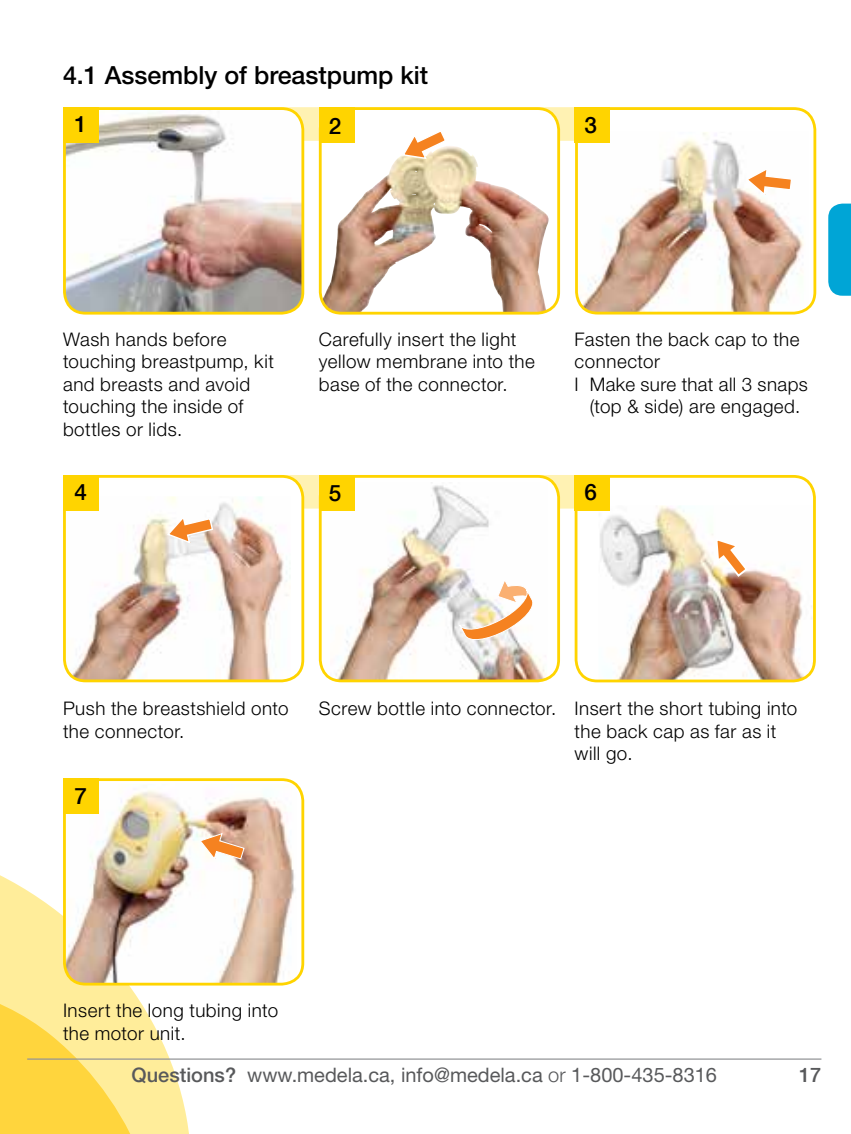
<style>
.page{position:relative;width:851px;height:1134px;background:#fff}
.page>*{position:absolute;margin:0;border:0;box-sizing:border-box;transform-origin:0 0}
.t1{font:500 25px "Helvetica Neue LT Std";color:#000}
.t2{font:500 22.5px "Helvetica Neue LT Com";color:#000}
.t3{font:20px "Helvetica Neue LT Std";color:#58595b}
.t4{font:500 20px "Helvetica Neue LT Com";color:#58595b}
.t5{font:300 18.75px/22.5px "Helvetica Neue LT Std";letter-spacing:.025em;color:#000}
.s1{font-weight:500}
.s2{font-weight:300}
</style>
<div class="page">
<svg style="left:180px;top:985px;width:30px;height:149px"></svg>
<svg style="left:0;top:875px;width:180px;height:259px;background:#ffe787"></svg>
<hr style="left:27px;top:1058px;width:794px;height:2px;background:#939598">
<svg style="left:828px;top:204px;width:22px;height:92px;background:#0da9d8"></svg>
<svg style="left:63px;top:107px;width:718px;height:34px"></svg>
<svg style="left:86px;top:475px;width:706px;height:34px"></svg>
<img style="left:67px;top:109px;width:236px;height:202px">
<div style="left:63px;top:107px;width:241px;height:208px;border:3px solid #ffd400;border-radius:21px"></div>
<div style="left:63px;top:107px;width:35px;height:35px;background:#ffd400"></div>
<div style="left:64px;top:476px;width:239px;height:205px;background:#fff;border-radius:21px"></div>
<img style="left:66px;top:496px;width:224px;height:185px">
<div style="left:63px;top:475px;width:241px;height:207px;border:3px solid #ffd400;border-radius:21px"></div>
<svg style="left:166px;top:515px;width:48px;height:29px"></svg>
<div style="left:63px;top:475px;width:35px;height:35px;background:#ffd400"></div>
<img style="left:64px;top:784px;width:232px;height:200px">
<div style="left:63px;top:778px;width:241px;height:207px;border:3px solid #ffd400;border-radius:21px"></div>
<svg style="left:199px;top:832px;width:46px;height:28px"></svg>
<div style="left:63px;top:778px;width:35px;height:35px;background:#ffd400"></div>
<svg style="left:320px;top:109px;width:238px;height:204px"></svg>
<img style="left:330px;top:146px;width:118px;height:137px">
<div style="left:319px;top:107px;width:241px;height:208px;border:3px solid #ffd400;border-radius:21px"></div>
<svg style="left:401px;top:129px;width:46px;height:31px"></svg>
<div style="left:319px;top:107px;width:35px;height:35px;background:#ffd400"></div>
<div style="left:320px;top:476px;width:238px;height:205px;background:#fff;border-radius:21px"></div>
<img style="left:330px;top:482px;width:217px;height:199px">
<div style="left:319px;top:475px;width:241px;height:207px;border:3px solid #ffd400;border-radius:21px"></div>
<svg style="left:458px;top:541px;width:100px;height:107px"></svg>
<div style="left:319px;top:475px;width:35px;height:35px;background:#ffd400"></div>
<div style="left:576px;top:109px;width:238px;height:204px;background:#fff;border-radius:21px"></div>
<img style="left:578px;top:132px;width:230px;height:181px">
<div style="left:575px;top:107px;width:241px;height:207px;border:3px solid #ffd400;border-radius:21px"></div>
<svg style="left:745px;top:166px;width:47px;height:31px"></svg>
<div style="left:574px;top:107px;width:36px;height:36px;background:#ffd400"></div>
<div style="left:576px;top:476px;width:238px;height:205px;background:#fff;border-radius:21px"></div>
<img style="left:598px;top:505px;width:216px;height:176px">
<div style="left:574px;top:475px;width:241px;height:207px;border:3px solid #ffd400;border-radius:21px"></div>
<svg style="left:714px;top:537px;width:35px;height:41px"></svg>
<div style="left:574px;top:475px;width:36px;height:35px;background:#ffd400"></div>
<h1 class="t1" style="left:63px;top:60px;width:366px">4.1 Assembly of breastpump kit</h1>
<p class="t2" style="left:74px;top:111px;width:14px">1</p>
<p class="t2" style="left:329px;top:112px;width:14px">2</p>
<p class="t2" style="left:584px;top:111px;width:14px">3</p>
<p class="t5" style="left:63px;top:327px;width:212px">Wash hands before touching breastpump, kit and breasts and avoid touching the inside of bottles or lids.</p>
<p class="t2" style="left:74px;top:479px;width:14px">4</p>
<p class="t5" style="left:319px;top:327px;width:217px">Carefully insert the light yellow membrane into the base of the connector.</p>
<p class="t2" style="left:329px;top:480px;width:14px">5</p>
<p class="t5" style="left:574px;top:327px;width:226px">Fasten the back cap to the</p>
<p class="t5" style="left:574px;top:350px;width:87px">connector</p>
<p class="t5" style="left:574px;top:372px;width:235px">I Make sure that all 3 snaps</p>
<p class="t5" style="left:589px;top:395px;width:212px">(top &amp; side) are engaged.</p>
<p class="t2" style="left:584px;top:479px;width:14px">6</p>
<p class="t5" style="left:63px;top:697px;width:227px">Push the breastshield onto the connector.</p>
<p class="t2" style="left:74px;top:782px;width:14px">7</p>
<p class="t5" style="left:574px;top:697px;width:224px;text-indent:-256px">Screw bottle into connector. Insert the short tubing into the back cap as far as it will go.</p>
<p class="t5" style="left:63px;top:999px;width:216px">Insert the long tubing into the motor unit.</p>
<p class="t3" style="left:131px;top:1063px;width:587px"><span class="s1">Questions?</span> www.medela.ca, info@medela.ca <span class="s2">or</span> 1-800-435-8316</p>
<p class="t4" style="left:799px;top:1063px;width:24px">17</p>
</div>
